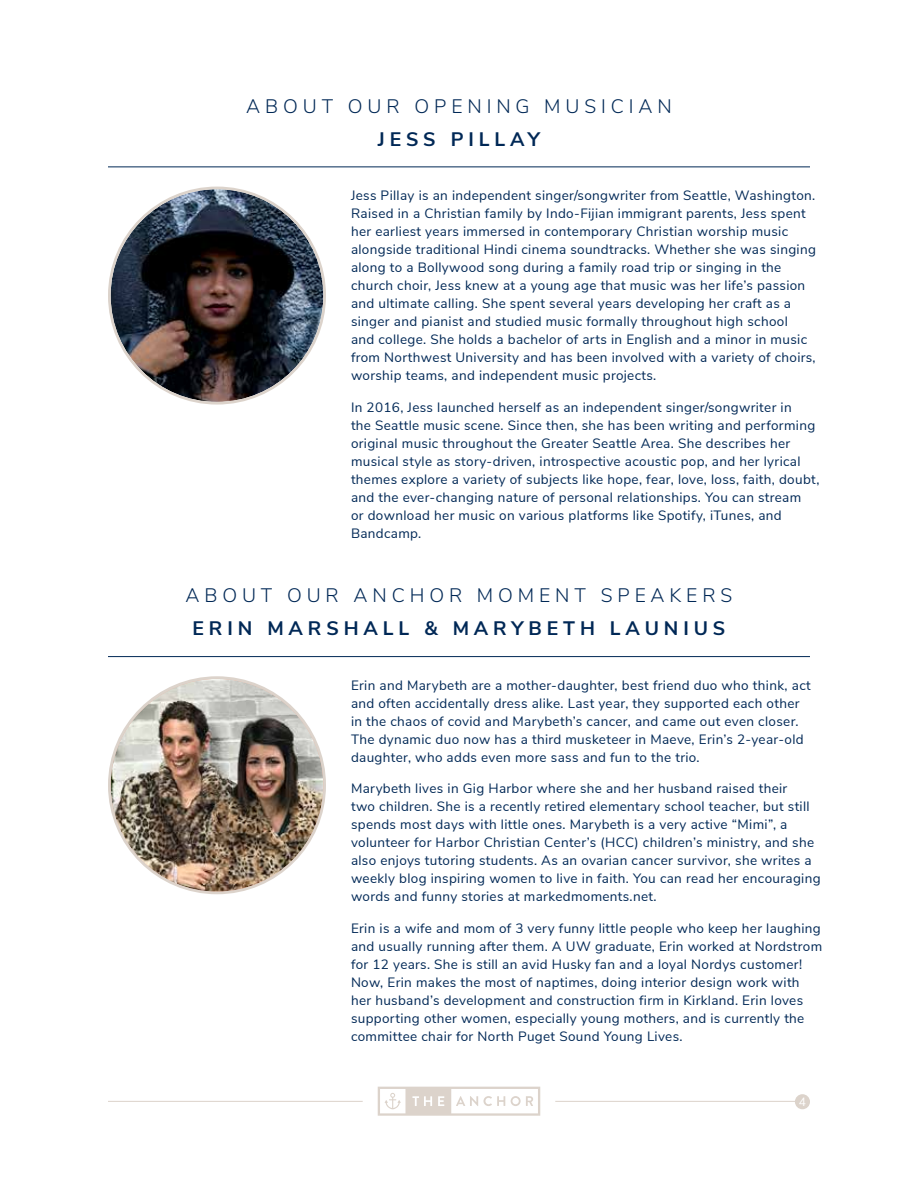
<style>
.page{position:relative;width:918px;height:1188px;background:#fff}
.page>*{position:absolute;margin:0;border:0;box-sizing:border-box;transform-origin:0 0}
.t1{font:300 19.5px "Nunito Sans";letter-spacing:.25em;color:#002856}
.t2{font:700 19.5px "Nunito Sans";letter-spacing:.25em;color:#002856}
.t3{font:13.5px/18px "Nunito Sans";letter-spacing:.025em;color:#002856}
.t4{font:12px "Nunito Sans";color:#fff}
</style>
<div class="page">
<hr style="left:555px;top:1101px;width:255px;height:1px;background:#dcd3cb">
<hr style="left:108px;top:1101px;width:255px;height:1px;background:#dcd3cb">
<svg style="left:378px;top:1087px;width:162px;height:29px"></svg>
<div style="left:795px;top:1094px;width:15px;height:15px;background:#dcd3cb;border-radius:50%"></div>
<hr style="left:108px;top:167px;width:702px;height:1px;background:#002856">
<hr style="left:108px;top:656px;width:702px;height:1px;background:#002856">
<img style="left:111px;top:189px;width:212px;height:213px;border-radius:106px">
<img style="left:111px;top:679px;width:212px;height:213px;border-radius:106px">
<h1 class="t1" style="left:246px;top:92px;width:427px">ABOUT OUR OPENING MUSICIAN</h1>
<h1 class="t2" style="left:378px;top:125px;width:164px">JESS PILLAY</h1>
<p class="t3" style="left:351px;top:186px;width:467px">Jess Pillay is an independent singer/songwriter from Seattle, Washington.<br>Raised in a Christian family by Indo-Fijian immigrant parents, Jess spent her earliest years immersed in contemporary Christian worship music alongside traditional Hindi cinema soundtracks. Whether she was singing along to a Bollywood song during a family road trip or singing in the church choir, Jess knew at a young age that music was her life’s passion and ultimate calling. She spent several years developing her craft as a singer and pianist and studied music formally throughout high school<br>and college. She holds a bachelor of arts in English and a minor in music from Northwest University and has been involved with a variety of choirs, worship teams, and independent music projects.</p>
<p class="t3" style="left:351px;top:397px;width:470px">In 2016, Jess launched herself as an independent singer/songwriter in<br>the Seattle music scene. Since then, she has been writing and performing original music throughout the Greater Seattle Area. She describes her musical style as story-driven, introspective acoustic pop, and her lyrical themes explore a variety of subjects like hope, fear, love, loss, faith, doubt, and the ever-changing nature of personal relationships. You can stream<br>or download her music on various platforms like Spotify, iTunes, and Bandcamp.</p>
<h1 class="t1" style="left:186px;top:581px;width:548px">ABOUT OUR ANCHOR MOMENT SPEAKERS</h1>
<h1 class="t2" style="left:193px;top:614px;width:534px">ERIN MARSHALL &amp; MARYBETH LAUNIUS</h1>
<p class="t3" style="left:351px;top:675px;width:461px">Erin and Marybeth are a mother-daughter, best friend duo who think, act and often accidentally dress alike. Last year, they supported each other in the chaos of covid and Marybeth’s cancer, and came out even closer.<br>The dynamic duo now has a third musketeer in Maeve, Erin’s 2-year-old daughter, who adds even more sass and fun to the trio.</p>
<p class="t3" style="left:351px;top:779px;width:471px">Marybeth lives in Gig Harbor where she and her husband raised their<br>two children. She is a recently retired elementary school teacher, but still spends most days with little ones. Marybeth is a very active “Mimi”, a volunteer for Harbor Christian Center’s (HCC) children’s ministry, and she also enjoys tutoring students. As an ovarian cancer survivor, she writes a weekly blog inspiring women to live in faith. You can read her encouraging words and funny stories at markedmoments.net.</p>
<p class="t3" style="left:351px;top:918px;width:473px">Erin is a wife and mom of 3 very funny little people who keep her laughing and usually running after them. A UW graduate, Erin worked at Nordstrom for 12 years. She is still an avid Husky fan and a loyal Nordys customer!<br>Now, Erin makes the most of naptimes, doing interior design work with her husband’s development and construction firm in Kirkland. Erin loves supporting other women, especially young mothers, and is currently the committee chair for North Puget Sound Young Lives.</p>
<p class="t4" style="left:799px;top:1093px;width:9px">4</p>
</div>
